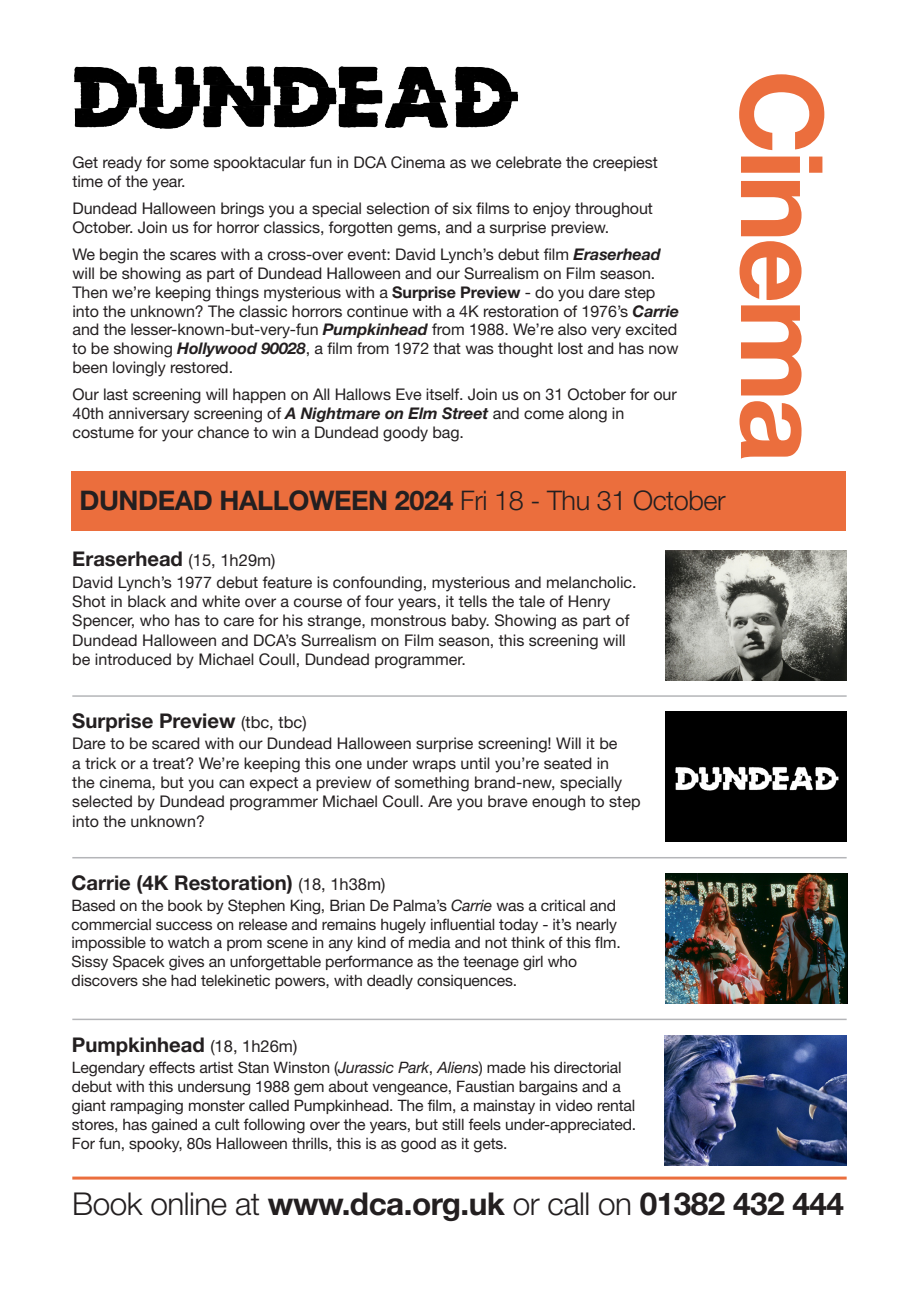
<style>
.page{position:relative;width:919px;height:1289px;background:#fff}
.page>*{position:absolute;margin:0;border:0;box-sizing:border-box;transform-origin:0 0}
.t1{font:700 114px "Helvetica Neue";letter-spacing:-.04em;color:#eb6e3d}
.t2{font:31.5px "Helvetica Neue LT 75 Bd";letter-spacing:-.015em;color:#231f20}
.t3{font:27px "Helvetica Neue LT 75 Bd";letter-spacing:-.015em;color:#231f20}
.t4{font:20.25px "Helvetica Neue LT 75 Bd";color:#231f20}
.t5{font:16.05px/18.8px "Helvetica Neue LT 55 Rm";letter-spacing:-.005em;color:#231f20}
.t6{font:15.75px/18.9px "Helvetica Neue LT 55 Rm";letter-spacing:-.01em;color:#231f20}
.s1{font-family:"Helvetica Neue LT 76 Bd It"}
.s2{font-family:"Helvetica Neue LT 75 Bd"}
.s3{font-family:"Helvetica Neue LT 45 Lt"}
.s4{font-family:"Helvetica Neue LT 55 Rm";font-size:16.5px}
.s5{font-family:"Helvetica Neue LT 56 It"}
</style>
<div class="page">
<img style="left:74px;top:66px;width:444px;height:63px">
<hr style="left:72px;top:1176px;width:774px;height:3px;background:#eb6e3d">
<hr style="left:72px;top:695px;width:774px;height:1px;background:#b4b5b8">
<img style="left:665px;top:550px;width:181px;height:130px">
<img style="left:665px;top:711px;width:181px;height:131px">
<hr style="left:72px;top:857px;width:774px;height:1px;background:#b4b5b8">
<img style="left:665px;top:873px;width:182px;height:130px">
<hr style="left:72px;top:1018px;width:774px;height:2px;background:#b4b5b8">
<img style="left:664px;top:1035px;width:182px;height:130px">
<div style="left:72px;top:471px;width:773px;height:60px;background:#eb6e3d"></div>
<p class="t5" style="left:72px;top:153px;width:587px">Get ready for some spooktacular fun in DCA Cinema as we celebrate the creepiest time of the year.</p>
<p class="t5" style="left:72px;top:199px;width:582px">Dundead Halloween brings you a special selection of six films to enjoy throughout<br>October. Join us for horror classics, forgotten gems, and a surprise preview.</p>
<p class="t5" style="left:72px;top:245px;width:608px">We begin the scares with a cross-over event: David Lynch’s debut film <span class="s1">Eraserhead </span>will be showing as part of Dundead Halloween and our Surrealism on Film season.<br>Then we’re keeping things mysterious with a <span class="s2">Surprise Preview</span> - do you dare step into the unknown? The classic horrors continue with a 4K restoration of 1976’s <span class="s1">Carrie </span>and the lesser-known-but-very-fun <span class="s1">Pumpkinhead</span> from 1988. We’re also very excited to be showing <span class="s1">Hollywood 90028</span>, a film from 1972 that was thought lost and has now been lovingly restored.</p>
<p class="t5" style="left:72px;top:385px;width:605px">Our last screening will happen on All Hallows Eve itself. Join us on 31 October for our<br>40th anniversary screening of <span class="s1">A Nightmare on Elm Street</span> and come along in costume for your chance to win a Dundead goody bag.</p>
<p class="t3" style="left:79px;top:483px;width:647px">DUNDEAD HALLOWEEN 2024 <span class="s3">Fri 18 - Thu 31 October</span></p>
<p class="t1" style="left:871px;top:70px;width:394px;rotate:90deg">Cinema</p>
<p class="t4" style="left:72px;top:546px;width:205px">Eraserhead <span class="s4">(15, 1h29m)</span></p>
<p class="t5" style="left:72px;top:572px;width:566px;line-height:19.2px">David Lynch’s 1977 debut feature is confounding, mysterious and melancholic.<br>Shot in black and white over a course of four years, it tells the tale of Henry Spencer, who has to care for his strange, monstrous baby. Showing as part of Dundead Halloween and DCA’s Surrealism on Film season, this screening will be introduced by Michael Coull, Dundead programmer.</p>
<p class="t4" style="left:72px;top:708px;width:236px">Surprise Preview <span class="s4">(tbc, tbc)</span></p>
<p class="t5" style="left:72px;top:733px;width:569px;line-height:19.2px">Dare to be scared with our Dundead Halloween surprise screening! Will it be<br>a trick or a treat? We’re keeping this one under wraps until you’re seated in<br>the cinema, but you can expect a preview of something brand-new, specially selected by Dundead programmer Michael Coull. Are you brave enough to step into the unknown?</p>
<p class="t4" style="left:72px;top:870px;width:315px">Carrie (4K Restoration) <span class="s4">(18, 1h38m)</span></p>
<p class="t6" style="left:72px;top:895px;width:550px">Based on the book by Stephen King, Brian De Palma’s <span class="s5">Carrie</span> was a critical and commercial success on release and remains hugely influential today - it’s nearly impossible to watch a prom scene in any kind of media and not think of this flm.<br>Sissy Spacek gives an unforgettable performance as the teenage girl who discovers she had telekinetic powers, with deadly consiquences.</p>
<p class="t4" style="left:72px;top:1032px;width:227px">Pumpkinhead <span class="s4">(18, 1h26m)</span></p>
<p class="t6" style="left:72px;top:1057px;width:566px">Legendary effects artist Stan Winston (<span class="s5">Jurassic Park</span>, <span class="s5">Aliens</span>) made his directorial debut with this undersung 1988 gem about vengeance, Faustian bargains and a giant rampaging monster called Pumpkinhead. The film, a mainstay in video rental stores, has gained a cult following over the years, but still feels under-appreciated.<br>For fun, spooky, 80s Halloween thrills, this is as good as it gets.</p>
<p class="t2" style="left:72px;top:1184px;width:773px"><span class="s3">Book online at</span> www.dca.org.uk <span class="s3">or call on</span> 01382 432 444</p>
</div>
